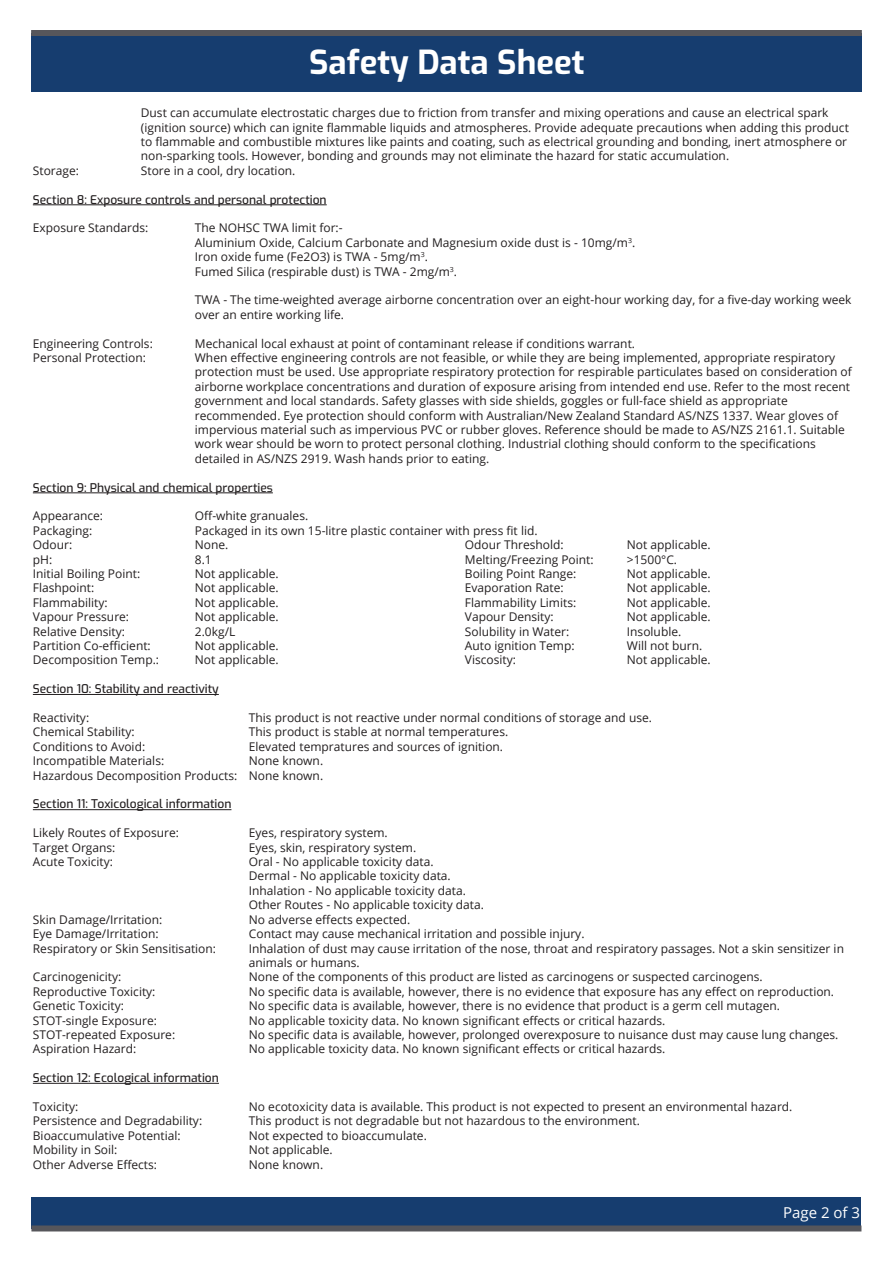
<style>
.page{position:relative;width:893px;height:1263px;background:#fff}
.page>*{position:absolute;margin:0;border:0;box-sizing:border-box;transform-origin:0 0}
.t1{font:700 33px "Exo";color:#fff}
.t2{font:15px "Open Sans";color:#fff}
.t3{font:12px/14.4px "Open Sans";color:#231f20}
.t4{font:500 12px "Exo";color:#231f20}
</style>
<div class="page">
<div style="left:31px;top:33px;width:830px;height:58px;background:#163d6f"></div>
<div style="left:31px;top:30px;width:831px;height:6px;background:#56565b"></div>
<div style="left:32px;top:1197px;width:829px;height:31px;background:#163d6f"></div>
<div style="left:31px;top:1225px;width:830px;height:6px;background:#56565b"></div>
<hr style="left:33px;top:204px;width:294px;height:1px;background:#231f20">
<hr style="left:33px;top:492px;width:240px;height:1px;background:#231f20">
<hr style="left:33px;top:694px;width:186px;height:1px;background:#231f20">
<hr style="left:33px;top:809px;width:198px;height:1px;background:#231f20">
<hr style="left:33px;top:1083px;width:186px;height:1px;background:#231f20">
<p class="t1" style="left:309px;top:37px;width:277px">Safety Data Sheet</p>
<p class="t3" style="left:141px;top:105px;width:709px">Dust can accumulate electrostatic charges due to friction from transfer and mixing operations and cause an electrical spark (ignition source) which can ignite flammable liquids and atmospheres. Provide adequate precautions when adding this product to flammable and combustible mixtures like paints and coating, such as electrical grounding and bonding, inert atmosphere or non-sparking tools. However, bonding and grounds may not eliminate the hazard for static accumulation.</p>
<p class="t3" style="left:33px;top:163px;width:48px">Storage:</p>
<p class="t3" style="left:141px;top:163px;width:156px">Store in a cool, dry location.</p>
<p class="t4" style="left:33px;top:190px;width:295px">Section 8: Exposure controls and personal protection</p>
<p class="t3" style="left:33px;top:221px;width:117px">Exposure Standards:</p>
<p class="t3" style="left:195px;top:221px;width:149px">The NOHSC TWA limit for:-</p>
<p class="t3" style="left:195px;top:235px;width:442px">Aluminium Oxide, Calcium Carbonate and Magnesium oxide dust is - 10mg/m<sup>3</sup>.</p>
<p class="t3" style="left:195px;top:249px;width:235px">Iron oxide fume (Fe2O3) is TWA - 5mg/m<sup>3</sup>.</p>
<p class="t3" style="left:195px;top:264px;width:264px">Fumed Silica (respirable dust) is TWA - 2mg/m<sup>3</sup>.</p>
<p class="t3" style="left:195px;top:293px;width:658px">TWA - The time-weighted average airborne concentration over an eight-hour working day, for a five-day working week over an entire working life.</p>
<p class="t3" style="left:33px;top:336px;width:122px">Engineering Controls:</p>
<p class="t3" style="left:195px;top:336px;width:442px">Mechanical local exhaust at point of contaminant release if conditions warrant.</p>
<p class="t3" style="left:33px;top:350px;width:115px">Personal Protection:</p>
<p class="t3" style="left:195px;top:350px;width:658px">When effective engineering controls are not feasible, or while they are being implemented, appropriate respiratory protection must be used. Use appropriate respiratory protection for respirable particulates based on consideration of airborne workplace concentrations and duration of exposure arising from intended end use. Refer to the most recent government and local standards. Safety glasses with side shields, goggles or full-face shield as appropriate recommended. Eye protection should conform with Australian/New Zealand Standard AS/NZS 1337. Wear gloves of impervious material such as impervious PVC or rubber gloves. Reference should be made to AS/NZS 2161.1. Suitable work wear should be worn to protect personal clothing. Industrial clothing should conform to the specifications detailed in AS/NZS 2919. Wash hands prior to eating.</p>
<p class="t4" style="left:33px;top:478px;width:242px">Section 9: Physical and chemical properties</p>
<p class="t3" style="left:33px;top:509px;width:72px">Appearance:</p>
<p class="t3" style="left:195px;top:509px;width:115px">Off-white granuales.</p>
<p class="t3" style="left:33px;top:523px;width:61px">Packaging:</p>
<p class="t3" style="left:195px;top:523px;width:344px">Packaged in its own 15-litre plastic container with press fit lid.</p>
<p class="t3" style="left:33px;top:537px;width:41px">Odour:</p>
<p class="t3" style="left:195px;top:537px;width:35px">None.</p>
<p class="t3" style="left:465px;top:537px;width:100px">Odour Threshold:</p>
<p class="t3" style="left:627px;top:537px;width:85px">Not applicable.</p>
<p class="t3" style="left:33px;top:552px;width:21px">pH:</p>
<p class="t3" style="left:195px;top:552px;width:18px">8.1</p>
<p class="t3" style="left:465px;top:552px;width:130px">Melting/Freezing Point:</p>
<p class="t3" style="left:627px;top:552px;width:52px">&gt;1500°C.</p>
<p class="t3" style="left:33px;top:566px;width:109px">Initial Boiling Point:</p>
<p class="t3" style="left:195px;top:566px;width:85px">Not applicable.</p>
<p class="t3" style="left:465px;top:566px;width:113px">Boiling Point Range:</p>
<p class="t3" style="left:627px;top:566px;width:85px">Not applicable.</p>
<p class="t3" style="left:33px;top:581px;width:63px">Flashpoint:</p>
<p class="t3" style="left:195px;top:581px;width:85px">Not applicable.</p>
<p class="t3" style="left:465px;top:581px;width:100px">Evaporation Rate:</p>
<p class="t3" style="left:627px;top:581px;width:85px">Not applicable.</p>
<p class="t3" style="left:33px;top:595px;width:76px">Flammability:</p>
<p class="t3" style="left:195px;top:595px;width:85px">Not applicable.</p>
<p class="t3" style="left:465px;top:595px;width:113px">Flammability Limits:</p>
<p class="t3" style="left:627px;top:595px;width:85px">Not applicable.</p>
<p class="t3" style="left:33px;top:609px;width:98px">Vapour Pressure:</p>
<p class="t3" style="left:195px;top:609px;width:85px">Not applicable.</p>
<p class="t3" style="left:465px;top:609px;width:90px">Vapour Density:</p>
<p class="t3" style="left:627px;top:609px;width:85px">Not applicable.</p>
<p class="t3" style="left:33px;top:624px;width:94px">Relative Density:</p>
<p class="t3" style="left:195px;top:624px;width:42px">2.0kg/L</p>
<p class="t3" style="left:465px;top:624px;width:106px">Solubility in Water:</p>
<p class="t3" style="left:627px;top:624px;width:56px">Insoluble.</p>
<p class="t3" style="left:33px;top:638px;width:119px">Partition Co-efficient:</p>
<p class="t3" style="left:195px;top:638px;width:85px">Not applicable.</p>
<p class="t3" style="left:465px;top:638px;width:111px">Auto ignition Temp:</p>
<p class="t3" style="left:627px;top:638px;width:77px">Will not burn.</p>
<p class="t3" style="left:33px;top:653px;width:128px">Decomposition Temp.:</p>
<p class="t3" style="left:195px;top:653px;width:85px">Not applicable.</p>
<p class="t3" style="left:465px;top:653px;width:53px">Viscosity:</p>
<p class="t3" style="left:627px;top:653px;width:85px">Not applicable.</p>
<p class="t4" style="left:33px;top:680px;width:187px">Section 10: Stability and reactivity</p>
<p class="t3" style="left:33px;top:710px;width:58px">Reactivity:</p>
<p class="t3" style="left:249px;top:710px;width:405px">This product is not reactive under normal conditions of storage and use.</p>
<p class="t3" style="left:33px;top:725px;width:103px">Chemical Stability:</p>
<p class="t3" style="left:249px;top:725px;width:261px">This product is stable at normal temperatures.</p>
<p class="t3" style="left:33px;top:739px;width:114px">Conditions to Avoid:</p>
<p class="t3" style="left:249px;top:739px;width:256px">Elevated tempratures and sources of ignition.</p>
<p class="t3" style="left:33px;top:753px;width:133px">Incompatible Materials:</p>
<p class="t3" style="left:249px;top:753px;width:76px">None known.</p>
<p class="t3" style="left:33px;top:768px;width:292px">Hazardous Decomposition Products: None known.</p>
<p class="t4" style="left:33px;top:795px;width:200px">Section 11: Toxicological information</p>
<p class="t3" style="left:33px;top:825px;width:148px">Likely Routes of Exposure:</p>
<p class="t3" style="left:249px;top:825px;width:140px">Eyes, respiratory system.</p>
<p class="t3" style="left:33px;top:840px;width:84px">Target Organs:</p>
<p class="t3" style="left:249px;top:840px;width:169px">Eyes, skin, respiratory system.</p>
<p class="t3" style="left:33px;top:854px;width:82px">Acute Toxicity:</p>
<p class="t3" style="left:249px;top:854px;width:186px">Oral - No applicable toxicity data.</p>
<p class="t3" style="left:249px;top:869px;width:203px">Dermal - No applicable toxicity data.</p>
<p class="t3" style="left:249px;top:883px;width:219px">Inhalation - No applicable toxicity data.</p>
<p class="t3" style="left:249px;top:897px;width:237px">Other Routes - No applicable toxicity data.</p>
<p class="t3" style="left:33px;top:912px;width:131px">Skin Damage/Irritation:</p>
<p class="t3" style="left:249px;top:912px;width:163px">No adverse effects expected.</p>
<p class="t3" style="left:33px;top:926px;width:127px">Eye Damage/Irritation:</p>
<p class="t3" style="left:249px;top:926px;width:337px">Contact may cause mechanical irritation and possible injury.</p>
<p class="t3" style="left:33px;top:941px;width:185px">Respiratory or Skin Sensitisation:</p>
<p class="t3" style="left:249px;top:941px;width:597px">Inhalation of dust may cause irritation of the nose, throat and respiratory passages. Not a skin sensitizer in animals or humans.</p>
<p class="t3" style="left:33px;top:969px;width:90px">Carcinogenicity:</p>
<p class="t3" style="left:249px;top:969px;width:515px">None of the components of this product are listed as carcinogens or suspected carcinogens.</p>
<p class="t3" style="left:33px;top:984px;width:124px">Reproductive Toxicity:</p>
<p class="t3" style="left:249px;top:984px;width:587px">No specific data is available, however, there is no evidence that exposure has any effect on reproduction.</p>
<p class="t3" style="left:33px;top:998px;width:93px">Genetic Toxicity:</p>
<p class="t3" style="left:249px;top:998px;width:533px">No specific data is available, however, there is no evidence that product is a germ cell mutagen.</p>
<p class="t3" style="left:33px;top:1013px;width:126px">STOT-single Exposure:</p>
<p class="t3" style="left:249px;top:1013px;width:418px">No applicable toxicity data. No known significant effects or critical hazards.</p>
<p class="t3" style="left:33px;top:1027px;width:144px">STOT-repeated Exposure:</p>
<p class="t3" style="left:249px;top:1027px;width:591px">No specific data is available, however, prolonged overexposure to nuisance dust may cause lung changes.</p>
<p class="t3" style="left:33px;top:1041px;width:105px">Aspiration Hazard:</p>
<p class="t3" style="left:249px;top:1041px;width:418px">No applicable toxicity data. No known significant effects or critical hazards.</p>
<p class="t4" style="left:33px;top:1069px;width:188px">Section 12: Ecological information</p>
<p class="t3" style="left:33px;top:1099px;width:47px">Toxicity:</p>
<p class="t3" style="left:249px;top:1099px;width:545px">No ecotoxicity data is available. This product is not expected to present an environmental hazard.</p>
<p class="t3" style="left:33px;top:1113px;width:171px">Persistence and Degradability:</p>
<p class="t3" style="left:249px;top:1113px;width:393px">This product is not degradable but not hazardous to the environment.</p>
<p class="t3" style="left:33px;top:1128px;width:149px">Bioaccumulative Potential:</p>
<p class="t3" style="left:249px;top:1128px;width:180px">Not expected to bioaccumulate.</p>
<p class="t3" style="left:33px;top:1142px;width:86px">Mobility in Soil:</p>
<p class="t3" style="left:249px;top:1142px;width:85px">Not applicable.</p>
<p class="t3" style="left:33px;top:1157px;width:126px">Other Adverse Effects:</p>
<p class="t3" style="left:249px;top:1157px;width:76px">None known.</p>
<p class="t2" style="left:783px;top:1202px;width:79px">Page 2 of 3</p>
</div>
